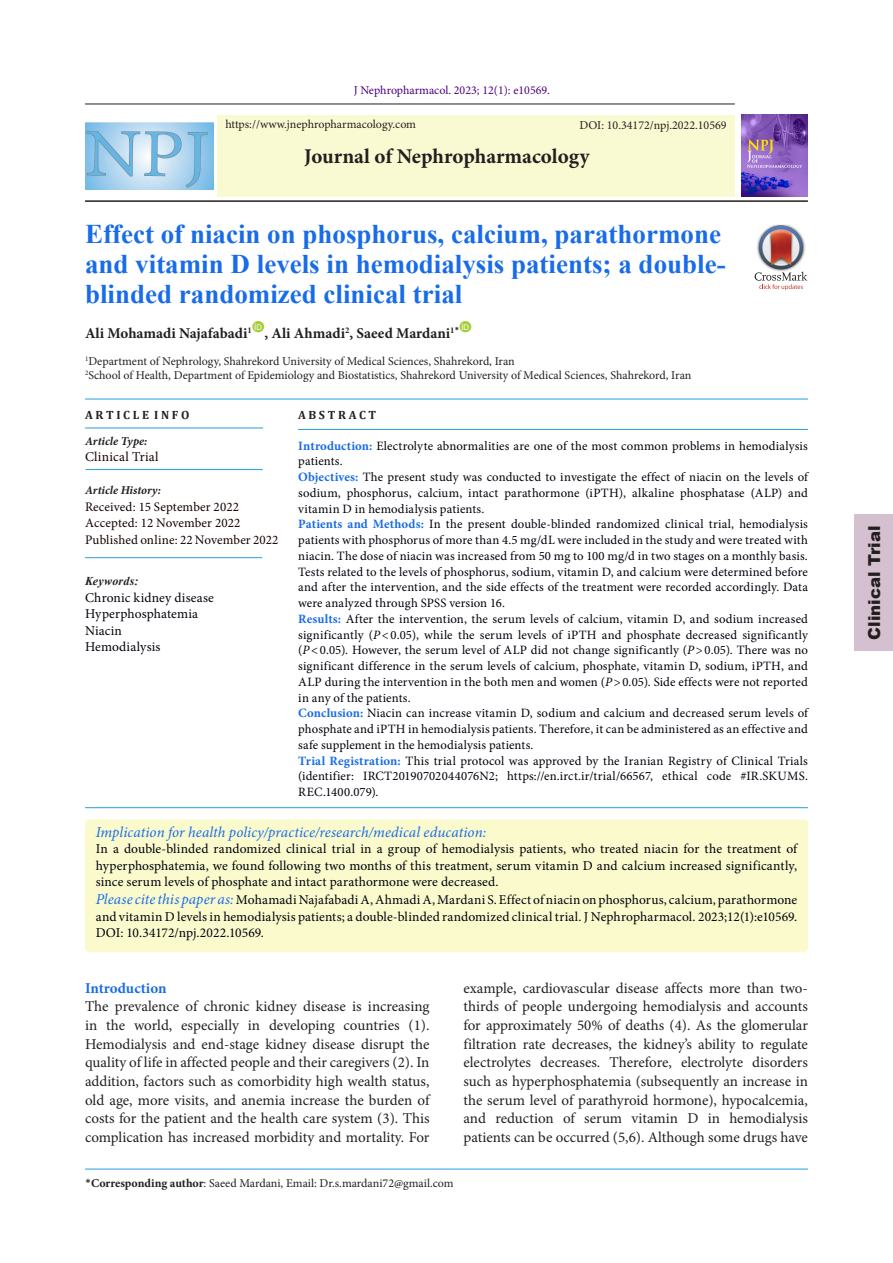
<style>
.page{position:relative;width:893px;height:1263px;background:#fff}
.page>*{position:absolute;margin:0;border:0;box-sizing:border-box;transform-origin:0 0}
.t1{font:700 27px/30px "Times New Roman";color:#196ce8}
.t2{font:700 21px "Minion Pro";color:#231f20}
.t3{font:900 16.5px "Arial";color:#231f20}
.t4{font:15px/18.6px "Minion Pro";color:#231f20;text-align:justify}
.abstract{font:italic 15px "Minion Pro";letter-spacing:.005em;color:#196ce8}
.t5{font:700 15px "Minion Pro";color:#231f20}
.t6{font:700 15px "Minion Pro";letter-spacing:-.005em;color:#196ce8}
.abstract-2{font:13.5px/16.5px "Minion Pro";letter-spacing:.005em;color:#00000b;text-align:justify}
.t7{font:13.5px "Minion Pro";letter-spacing:.02em;color:#170000}
.t8{font:13.05px "Minion Pro";letter-spacing:.005em;color:#170000}
.abstract-3{font:12.75px/15.8px "Minion Pro";letter-spacing:.01em;color:#00000b;text-align:justify}
.t9{font:12px "Minion Pro";color:#231f20}
.t10{font:12px "Minion Pro";color:#4b0082}
.t11{font:italic 700 12px "Minion Pro";color:#231f20}
.t12{font:700 12px "Cambria";color:#231f20}
.abstract-4{font:italic 700 12px "Times New Roman";letter-spacing:.015em;color:#231f20}
.t13{font:7.8px "Arial";color:#fff}
.s1{font-weight:700;color:#196ce8}
.s2{font-style:italic}
.s3{font-style:italic;font-size:15px;color:#196ce8}
.s4{font-family:"Calibri"}
.s5{font-weight:700}
</style>
<div class="page">
<hr style="left:85px;top:104px;width:650px;height:1px;background:#231f20">
<hr style="left:85px;top:200px;width:723px;height:2px;background:#231f20">
<div style="left:217px;top:115px;width:518px;height:81px;background:#fafad2"></div>
<img style="left:741px;top:115px;width:66px;height:82px">
<div style="left:252px;top:321px;width:12px;height:11px;background:#a6ce39;border-radius:50%"></div>
<div style="left:459px;top:321px;width:12px;height:11px;background:#a6ce39;border-radius:50%"></div>
<hr style="left:85px;top:1169px;width:723px;height:1px;background:#28a0da">
<div style="left:85px;top:819px;width:723px;height:133px;background:#fafacd;border-radius:5px"></div>
<hr style="left:298px;top:429px;width:510px;height:1px;background:#28a0da">
<hr style="left:85px;top:399px;width:723px;height:1px;background:#28a0da">
<hr style="left:85px;top:807px;width:723px;height:1px;background:#28a0da">
<hr style="left:85px;top:428px;width:178px;height:1px;background:#28a0da">
<hr style="left:85px;top:469px;width:178px;height:1px;background:#28a0da">
<svg style="left:755px;top:225px;width:52px;height:65px"></svg>
<hr style="left:85px;top:557px;width:177px;height:1px;background:#28a0da">
<img style="left:85px;top:122px;width:128px;height:67px">
<div style="left:854px;top:514px;width:39px;height:137px;background:#d5c0cf"></div>
<p class="t10" style="left:354px;top:82px;width:198px">J Nephropharmacol. 2023; 12(1): e10569.</p>
<p class="t9" style="left:225px;top:116px;width:192px">https://www.jnephropharmacology.com</p>
<p class="t9" style="left:579px;top:117px;width:149px">DOI: 10.34172/npj.2022.10569</p>
<p class="t2" style="left:304px;top:142px;width:287px">Journal of Nephropharmacology</p>
<p class="t1" style="left:85px;top:218px;width:642px">Effect of niacin on phosphorus, calcium, parathormone and vitamin D levels in hemodialysis patients; a double&shy;blinded randomized clinical trial</p>
<p class="t5" style="left:85px;top:322px;width:168px">Ali Mohamadi Najafabadi<sup>1</sup></p>
<p class="t13" style="left:254px;top:322px;width:9px">ID</p>
<p class="t5" style="left:264px;top:322px;width:196px">, Ali Ahmadi<sup>2</sup>, Saeed Mardani<sup>1</sup><sup>*</sup></p>
<p class="t13" style="left:461px;top:322px;width:9px">ID</p>
<p class="t9" style="left:85px;top:353px;width:431px"><sup>1</sup>Department of Nephrology, Shahrekord University of Medical Sciences, Shahrekord, Iran</p>
<p class="t9" style="left:85px;top:367px;width:608px"><sup>2</sup>School of Health, Department of Epidemiology and Biostatistics, Shahrekord University of Medical Sciences, Shahrekord, Iran</p>
<p class="t12" style="left:85px;top:406px;width:106px">A R T I C L E I N F O</p>
<p class="t11" style="left:85px;top:432px;width:64px">Article Type:</p>
<p class="t7" style="left:85px;top:448px;width:75px">Clinical Trial</p>
<p class="t11" style="left:85px;top:482px;width:78px">Article History:</p>
<p class="t8" style="left:85px;top:498px;width:156px">Received: 15 September 2022</p>
<p class="t8" style="left:85px;top:514px;width:157px">Accepted: 12 November 2022</p>
<p class="t8" style="left:85px;top:531px;width:195px">Published online: 22 November 2022</p>
<p class="abstract-4" style="left:85px;top:573px;width:55px">Keywords:</p>
<p class="abstract-2" style="left:85px;top:589px;width:130px">Chronic kidney disease</p>
<p class="abstract-2" style="left:85px;top:606px;width:114px">Hyperphosphatemia</p>
<p class="abstract-2" style="left:85px;top:622px;width:38px">Niacin</p>
<p class="abstract-2" style="left:85px;top:639px;width:77px">Hemodialysis</p>
<p class="t12" style="left:298px;top:407px;width:80px">A B S T R A C T</p>
<p class="abstract-3" style="left:298px;top:438px;width:511px"><span class="s1">Introduction:</span> Electrolyte abnormalities are one of the most common problems in hemodialysis patients.</p>
<p class="abstract-3" style="left:298px;top:469px;width:511px"><span class="s1">Objectives:</span> The present study was conducted to investigate the effect of niacin on the levels of sodium, phosphorus, calcium, intact parathormone (iPTH), alkaline phosphatase (ALP) and vitamin D in hemodialysis patients.</p>
<p class="abstract-3" style="left:298px;top:516px;width:511px"><span class="s1">Patients and Methods:</span> In the present double-blinded randomized clinical trial, hemodialysis patients with phosphorus of more than 4.5 mg/dL were included in the study and were treated with niacin. The dose of niacin was increased from 50 mg to 100 mg/d in two stages on a monthly basis.<br>Tests related to the levels of phosphorus, sodium, vitamin D, and calcium were determined before and after the intervention, and the side effects of the treatment were recorded accordingly. Data were analyzed through SPSS version 16.</p>
<p class="abstract-3" style="left:298px;top:611px;width:511px"><span class="s1">Results:</span> After the intervention, the serum levels of calcium, vitamin D, and sodium increased significantly (<span class="s2">P</span>&lt;0.05), while the serum levels of iPTH and phosphate decreased significantly (<span class="s2">P</span>&lt;0.05). However, the serum level of ALP did not change significantly (<span class="s2">P</span>&gt;0.05). There was no significant difference in the serum levels of calcium, phosphate, vitamin D, sodium, iPTH, and ALP during the intervention in the both men and women (<span class="s2">P</span>&gt;0.05). Side effects were not reported in any of the patients.</p>
<p class="abstract-3" style="left:298px;top:705px;width:511px"><span class="s1">Conclusion:</span> Niacin can increase vitamin D, sodium and calcium and decreased serum levels of phosphate and iPTH in hemodialysis patients. Therefore, it can be administered as an effective and safe supplement in the hemodialysis patients.</p>
<p class="abstract-3" style="left:298px;top:753px;width:511px"><span class="s1">Trial Registration:</span> This trial protocol was approved by the Iranian Registry of Clinical Trials (identifier: IRCT20190702044076N2; https://en.irct.ir/trial/66567, ethical code #IR.SKUMS.<br>REC.1400.079).</p>
<p class="abstract" style="left:96px;top:822px;width:392px">Implication for health policy/practice/research/medical education:</p>
<p class="abstract-2" style="left:96px;top:841px;width:703px">In a double-blinded randomized clinical trial in a group of hemodialysis patients, who treated niacin for the treatment of hyperphosphatemia, we found following two months of this treatment, serum vitamin D and calcium increased significantly, since serum levels of phosphate and intact parathormone were decreased.</p>
<p class="abstract-2" style="left:96px;top:892px;width:703px"><span class="s3">Please cite this paper as:</span> Mohamadi Najafabadi A, Ahmadi A, Mardani S. Effect of niacin on phosphorus, calcium, parathormone and vitamin D levels in hemodialysis patients; a double-blinded randomized clinical trial. J Nephropharmacol. 2023;12(1):e10569.<br>DOI: 10.34172/npj.2022.10569.</p>
<p class="t6" style="left:85px;top:977px;width:83px">Introduction</p>
<p class="t4" style="left:85px;top:997px;width:346px">The prevalence of chronic kidney disease is increasing in the world, especially in developing countries (1).<br>Hemodialysis and end-stage kidney disease disrupt the quality of life in affected people and their caregivers (2). In addition, factors such as comorbidity high wealth status, old age, more visits, and anemia increase the burden of costs for the patient and the health care system (3). This complication has increased morbidity and mortality. For</p>
<p class="t4" style="left:463px;top:979px;width:346px">example, cardiovascular disease affects more than two&shy;thirds of people undergoing hemodialysis and accounts for approximately 50% of deaths (4). As the glomerular filtration rate decreases, the kidney’s ability to regulate electrolytes decreases. Therefore, electrolyte disorders such as hyperphosphatemia (subsequently an increase in the serum level of parathyroid hormone), hypocalcemia, and reduction of serum vitamin D in hemodialysis patients can be occurred (5,6). Although some drugs have</p>
<p class="t9" style="left:85px;top:1175px;width:370px"><span class="s4">*</span><span class="s5">Corresponding author</span>: Saeed Mardani, Email: Dr.s.mardani72@gmail.com</p>
<p class="t3" style="left:862px;top:640px;width:115px;rotate:-90deg">Clinical Trial</p>
</div>
